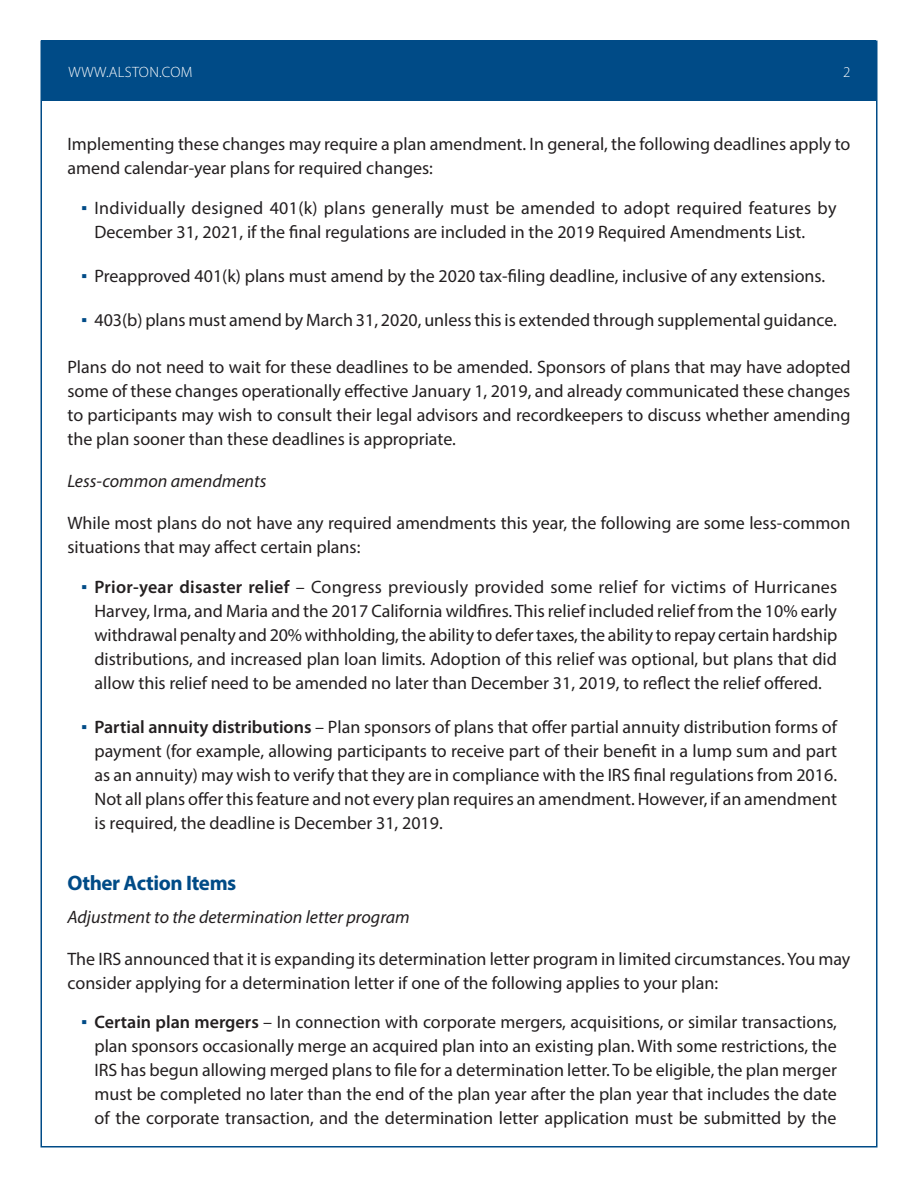
<style>
.page{position:relative;width:918px;height:1188px;background:#fff}
.page>*{position:absolute;margin:0;border:0;box-sizing:border-box;transform-origin:0 0}
.Head{font:700 21px "Myriad Pro";letter-spacing:-.02em;color:#004b87}
.Body_Text{font:18px/24px "Myriad Pro";color:#231f20}
.Body_Text-2{font:italic 18px "Myriad Pro";color:#231f20}
.t1{font:300 15px "Myriad Pro";letter-spacing:.02em;color:#fff}
.s1{font-family:"Tahoma";color:#004b87}
.s2{font-weight:600}
</style>
<div class="page">
<div style="left:42px;top:40px;width:834px;height:61px;background:#004b87"></div>
<p class="t1" style="left:68px;top:63px;width:125px">WWW.ALSTON.COM</p>
<p class="t1" style="left:843px;top:63px;width:9px">2</p>
<p class="Body_Text" style="left:68px;top:132px;width:784px">Implementing these changes may require a plan amendment. In general, the following deadlines apply to amend calendar-year plans for required changes:</p>
<p class="Body_Text" style="left:94px;top:195px;width:743px;text-indent:-14px"><span class="s1">▪</span> Individually designed 401(k) plans generally must be amended to adopt required features by<br>December 31, 2021, if the final regulations are included in the 2019 Required Amendments List.</p>
<p class="Body_Text" style="left:81px;top:264px;width:746px"><span class="s1">▪</span> Preapproved 401(k) plans must amend by the 2020 tax-filing deadline, inclusive of any extensions.</p>
<p class="Body_Text" style="left:81px;top:308px;width:757px"><span class="s1">▪</span> 403(b) plans must amend by March 31, 2020, unless this is extended through supplemental guidance.</p>
<p class="Body_Text" style="left:68px;top:354px;width:785px;text-align:justify">Plans do not need to wait for these deadlines to be amended. Sponsors of plans that may have adopted some of these changes operationally effective January 1, 2019, and already communicated these changes to participants may wish to consult their legal advisors and recordkeepers to discuss whether amending the plan sooner than these deadlines is appropriate.</p>
<p class="Body_Text-2" style="left:68px;top:470px;width:200px">Less-common amendments</p>
<p class="Body_Text" style="left:68px;top:510px;width:784px">While most plans do not have any required amendments this year, the following are some less-common situations that may affect certain plans:</p>
<p class="Body_Text" style="left:94px;top:574px;width:744px;text-align:justify;text-indent:-14px"><span class="s1">▪</span> <span class="s2">Prior-year disaster relief</span> – Congress previously provided some relief for victims of Hurricanes Harvey, Irma, and Maria and the 2017 California wildfires. This relief included relief from the 10% early withdrawal penalty and 20% withholding, the ability to defer taxes, the ability to repay certain hardship distributions, and increased plan loan limits. Adoption of this relief was optional, but plans that did allow this relief need to be amended no later than December 31, 2019, to reflect the relief offered.</p>
<p class="Body_Text" style="left:94px;top:714px;width:744px;text-align:justify;text-indent:-14px"><span class="s1">▪</span> <span class="s2">Partial annuity distributions</span> – Plan sponsors of plans that offer partial annuity distribution forms of payment (for example, allowing participants to receive part of their benefit in a lump sum and part as an annuity) may wish to verify that they are in compliance with the IRS final regulations from 2016.<br>Not all plans offer this feature and not every plan requires an amendment. However, if an amendment is required, the deadline is December 31, 2019.</p>
<p class="Head" style="left:68px;top:869px;width:170px">Other Action Items</p>
<p class="Body_Text-2" style="left:68px;top:905px;width:344px">Adjustment to the determination letter program</p>
<p class="Body_Text" style="left:68px;top:946px;width:784px">The IRS announced that it is expanding its determination letter program in limited circumstances. You may consider applying for a determination letter if one of the following applies to your plan:</p>
<p class="Body_Text" style="left:94px;top:1010px;width:744px;text-align:justify;text-indent:-14px"><span class="s1">▪</span> <span class="s2">Certain plan mergers</span> – In connection with corporate mergers, acquisitions, or similar transactions, plan sponsors occasionally merge an acquired plan into an existing plan. With some restrictions, the IRS has begun allowing merged plans to file for a determination letter. To be eligible, the plan merger must be completed no later than the end of the plan year after the plan year that includes the date of the corporate transaction, and the determination letter application must be submitted by the</p>
</div>
